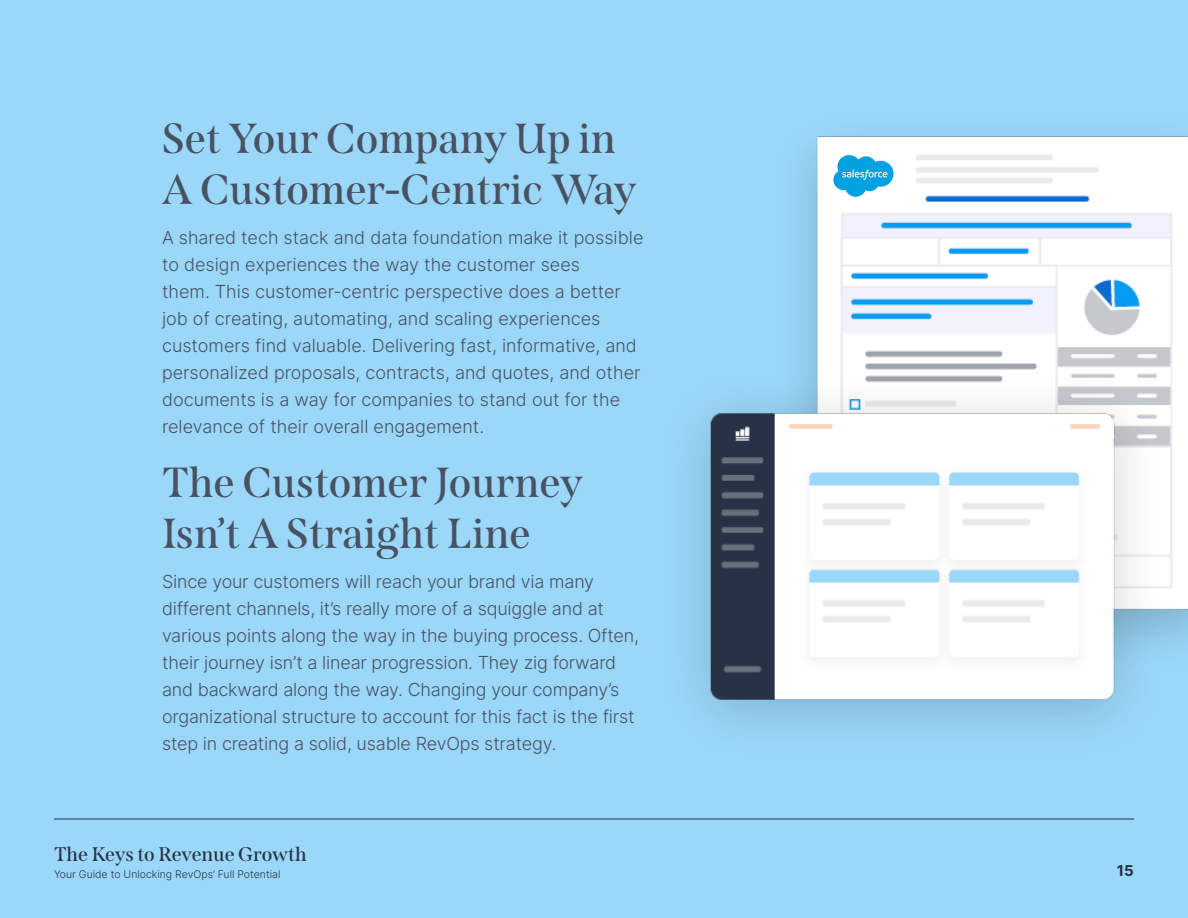
<style>
.page{position:relative;width:1188px;height:918px;background:#9bd7f9}
.page>*{position:absolute;margin:0;border:0;box-sizing:border-box;transform-origin:0 0}
.t1{font:600 42px/50.4px "Span";color:#495262}
.t2{font:600 19.65px "Span";color:#283246}
.t3{font:18px/27px "Inter";letter-spacing:-.01em;color:#495262}
.t4{font:15px "Inter";color:#283246}
.t5{font:10.5px "Inter";color:#283246}
</style>
<div class="page">
<hr style="left:54px;top:819px;width:1080px;height:1px;background:#283246">
<img style="left:802px;top:136px;width:386px;height:506px">
<img style="left:694px;top:372px;width:470px;height:353px">
<svg style="left:833px;top:155px;width:61px;height:42px;background:#5ac2ea"></svg>
<p class="t1" style="left:162px;top:114px;width:476px">Set Your Company Up in<br>A Customer-Centric Way</p>
<p class="t3" style="left:162px;top:224px;width:483px">A shared tech stack and data foundation make it possible to design experiences the way the customer sees<br>them. This customer-centric perspective does a better job of creating, automating, and scaling experiences customers find valuable. Delivering fast, informative, and personalized proposals, contracts, and quotes, and other documents is a way for companies to stand out for the relevance of their overall engagement.</p>
<p class="t1" style="left:162px;top:458px;width:422px">The Customer Journey<br>Isn’t A Straight Line</p>
<p class="t3" style="left:162px;top:568px;width:479px">Since your customers will reach your brand via many different channels, it’s really more of a squiggle and at various points along the way in the buying process. Often, their journey isn’t a linear progression. They zig forward and backward along the way. Changing your company’s organizational structure to account for this fact is the first step in creating a solid, usable RevOps strategy.</p>
<p class="t2" style="left:54px;top:842px;width:254px">The Keys to Revenue Growth</p>
<p class="t5" style="left:54px;top:867px;width:228px">Your Guide to Unlocking RevOps’ Full Potential</p>
<p class="t4" style="left:1117px;top:859px;width:19px">15</p>
</div>
